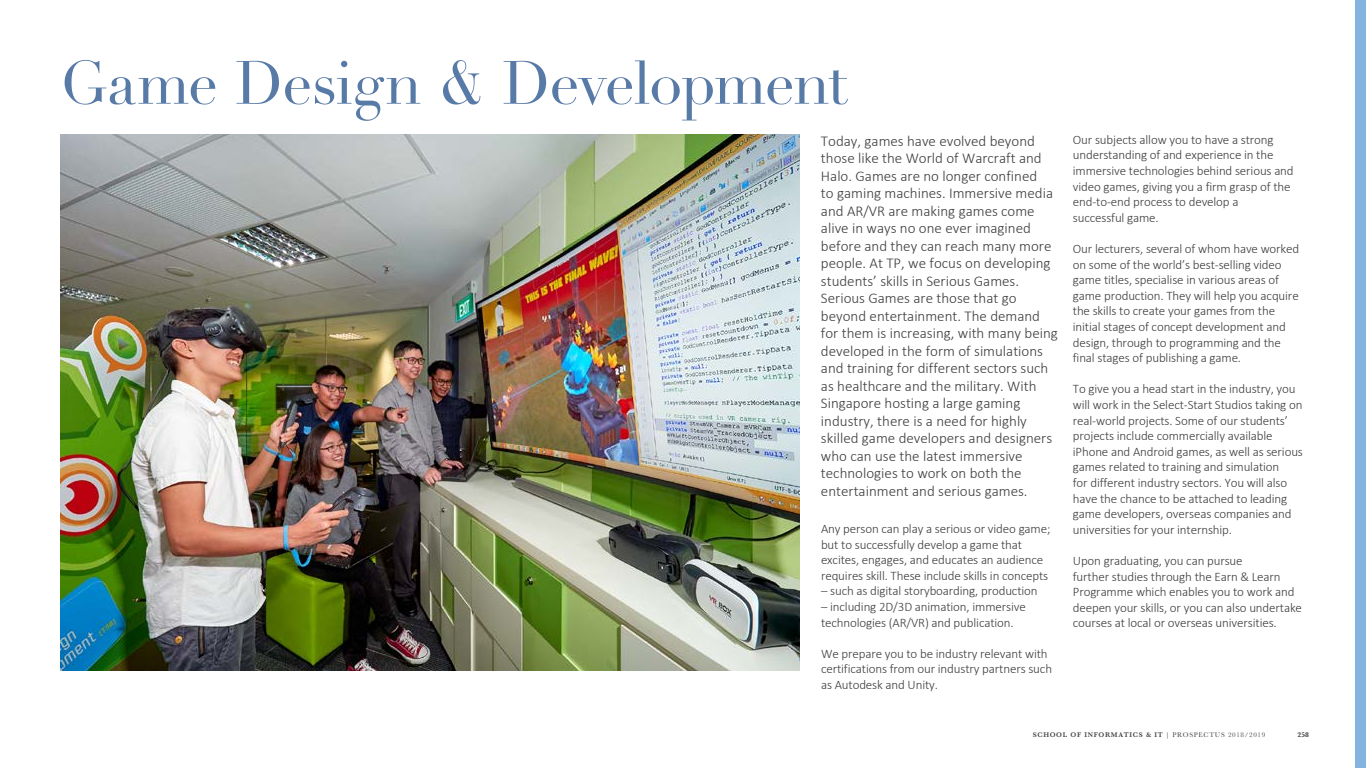
<style>
.page{position:relative;width:1366px;height:768px;background:#fff}
.page>*{position:absolute;margin:0;border:0;box-sizing:border-box;transform-origin:0 0}
.t1{font:60px "Didot";letter-spacing:-.025em;color:#587aa7}
.t2{font:300 15px/17.5px "Calibri";color:#3c3c3c}
.t3{font:300 13px/15.6px "Calibri";letter-spacing:-.01em;color:#3c3c3c}
.t4{font:600 7px "Baskerville";letter-spacing:.1em;color:#414042}
.t5{font:700 7px "Baskerville";color:#414042}
.s1{font-weight:400}
</style>
<div class="page">
<img style="left:60px;top:135px;width:740px;height:536px">
<div style="left:1355px;top:0;width:11px;height:768px;background:#85b3df"></div>
<h1 class="t1" style="left:60px;top:47px;width:789px">Game Design &amp; Development</h1>
<p class="t2" style="left:821px;top:132px;width:238px">Today, games have evolved beyond those like the World of Warcraft and Halo. Games are no longer confined<br>to gaming machines. Immersive media and AR/VR are making games come alive in ways no one ever imagined before and they can reach many more people. At TP, we focus on developing students’ skills in Serious Games.<br>Serious Games are those that go beyond entertainment. The demand for them is increasing, with many being developed in the form of simulations and training for different sectors such as healthcare and the military. With Singapore hosting a large gaming industry, there is a need for highly skilled game developers and designers who can use the latest immersive technologies to work on both the entertainment and serious games.</p>
<p class="t3" style="left:1073px;top:132px;width:222px">Our subjects allow you to have a strong understanding of and experience in the immersive technologies behind serious and video games, giving you a firm grasp of the end-to-end process to develop a<br>successful game.</p>
<p class="t3" style="left:1073px;top:241px;width:228px">Our lecturers, several of whom have worked on some of the world’s best-selling video game titles, specialise in various areas of game production. They will help you acquire the skills to create your games from the initial stages of concept development and design, through to programming and the final stages of publishing a game.</p>
<p class="t3" style="left:1073px;top:381px;width:232px">To give you a head start in the industry, you will work in the Select-Start Studios taking on real-world projects. Some of our students’ projects include commercially available iPhone and Android games, as well as serious games related to training and simulation<br>for different industry sectors. You will also have the chance to be attached to leading game developers, overseas companies and universities for your internship.</p>
<p class="t3" style="left:1073px;top:553px;width:231px">Upon graduating, you can pursue<br>further studies through the Earn &amp; Learn Programme which enables you to work and deepen your skills, or you can also undertake courses at local or overseas universities.</p>
<p class="t3" style="left:821px;top:521px;width:231px">Any person can play a serious or video game; but to successfully develop a game that excites, engages, and educates an audience requires skill. These include skills in concepts</p>
<p class="t3" style="left:821px;top:583px;width:218px">– such as digital storyboarding, production</p>
<p class="t3" style="left:821px;top:599px;width:206px">– including 2D/3D animation, immersive technologies (AR/VR) and publication.</p>
<p class="t3" style="left:821px;top:646px;width:233px">We prepare you to be industry relevant with certifications from our industry partners such as Autodesk and Unity.</p>
<p class="t4" style="left:1033px;top:730px;width:234px">SCHOOL OF INFORMATICS &amp; IT <span class="s1">| PROSPECTUS 2018/2019</span></p>
<p class="t5" style="left:1297px;top:730px;width:13px">258</p>
</div>
